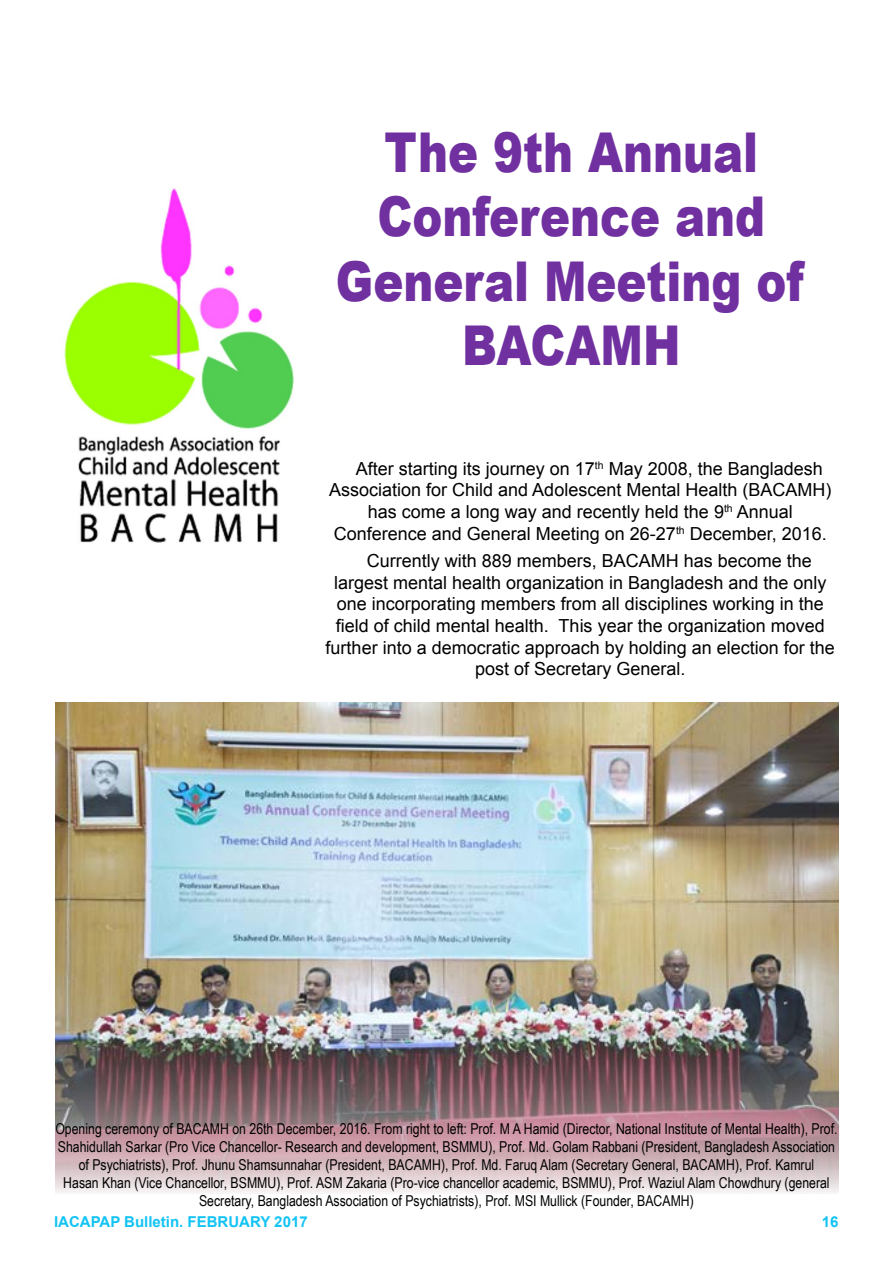
<style>
.page{position:relative;width:893px;height:1263px;background:#fff}
.page>*{position:absolute;margin:0;border:0;box-sizing:border-box;transform-origin:0 0}
.t1{font:900 54.9px/64.5px "Arial";color:#7030a0;text-align:center;scale:.82 1}
.t2{font:18px "Arial";color:#000}
.t3{font:15px/18px "Arial Narrow";color:#000;text-align:center}
.t4{font:700 15px "Arial";color:#12c3f4}
</style>
<div class="page">
<img style="left:55px;top:702px;width:784px;height:490px">
<img style="left:64px;top:188px;width:230px;height:355px">
<p class="t1" style="left:336px;top:118px;width:573px">The 9th Annual<br>Conference and<br>General Meeting of<br>BACAMH</p>
<p class="t2" style="left:356px;top:457px;width:469px">After starting its journey on 17<sup>th</sup> May 2008, the Bangladesh</p>
<p class="t2" style="left:329px;top:478px;width:504px">Association for Child and Adolescent Mental Health (BACAMH)</p>
<p class="t2" style="left:368px;top:500px;width:427px">has come a long way and recently held the 9<sup>th</sup> Annual</p>
<p class="t2" style="left:334px;top:521px;width:495px">Conference and General Meeting on 26-27<sup>th</sup> December, 2016.</p>
<p class="t2" style="left:367px;top:549px;width:447px">Currently with 889 members, BACAMH has become the</p>
<p class="t2" style="left:334px;top:571px;width:494px">largest mental health organization in Bangladesh and the only</p>
<p class="t2" style="left:337px;top:592px;width:489px">one incorporating members from all disciplines working in the</p>
<p class="t2" style="left:336px;top:614px;width:490px">field of child mental health. This year the organization moved</p>
<p class="t2" style="left:326px;top:635px;width:511px">further into a democratic approach by holding an election for the</p>
<p class="t2" style="left:475px;top:657px;width:212px">post of Secretary General.</p>
<p class="t3" style="left:55px;top:1119px;width:784px">Opening ceremony of BACAMH on 26th December, 2016. From right to left: Prof. M A Hamid (Director, National Institute of Mental Health), Prof.<br>Shahidullah Sarkar (Pro Vice Chancellor- Research and development, BSMMU), Prof. Md. Golam Rabbani (President, Bangladesh Association of Psychiatrists), Prof. Jhunu Shamsunnahar (President, BACAMH), Prof. Md. Faruq Alam (Secretary General, BACAMH), Prof. Kamrul<br>Hasan Khan (Vice Chancellor, BSMMU), Prof. ASM Zakaria (Pro-vice chancellor academic, BSMMU), Prof. Waziul Alam Chowdhury (general Secretary, Bangladesh Association of Psychiatrists), Prof. MSI Mullick (Founder, BACAMH)</p>
<p class="t4" style="left:54px;top:1212px;width:255px">IACAPAP Bulletin. FEBRUARY 2017</p>
<p class="t4" style="left:822px;top:1212px;width:18px">16</p>
</div>
